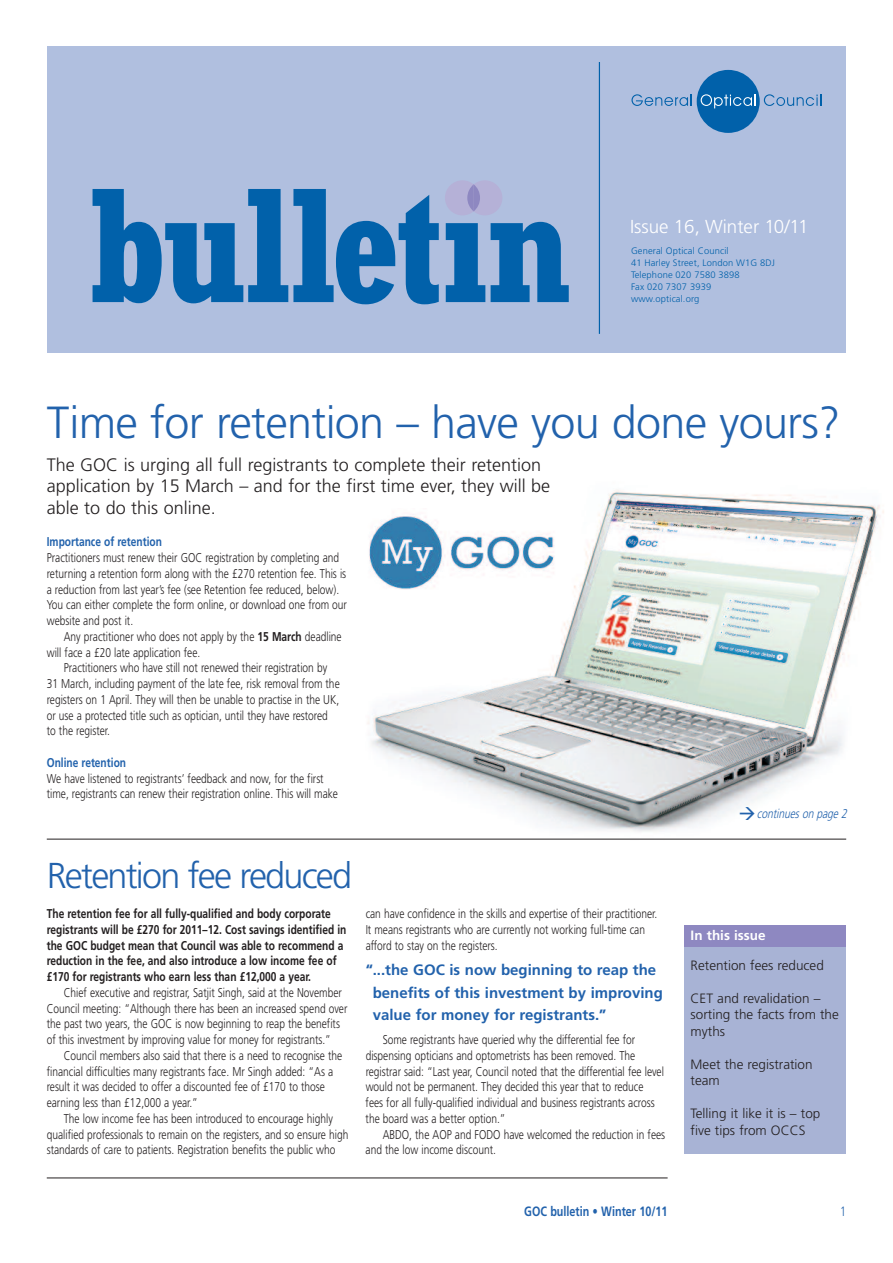
<style>
.page{position:relative;width:893px;height:1263px;background:#fff}
.page>*{position:absolute;margin:0;border:0;box-sizing:border-box;transform-origin:0 0}
.t1{font:300 45px "Frutiger";letter-spacing:-.015em;color:#2262ac}
.t2{font:300 36px "Frutiger";letter-spacing:-.05em;color:#2262ac}
.t3{font:300 18.75px "Frutiger";color:#fff}
.t4{font:300 18px/21.8px "Frutiger";color:#231f20}
.t5{font:700 15px/22.5px "Frutiger";color:#2262ac}
.t6{font:300 13.5px/16.5px "Frutiger";color:#231f20}
.t7{font:700 condensed 13.5px "Frutiger";color:#2262ac}
.t8{font:700 13.5px "Frutiger";color:#fff}
.t9{font:300 condensed 13.5px "Frutiger";color:#2262ac}
.t10{font:300 condensed 12.75px/15.8px "Frutiger";color:#231f20}
.t11{font:700 condensed 12.75px/15.8px "Frutiger";color:#231f20}
.t12{font:700 condensed 12.75px "Frutiger";color:#2262ac}
.t13{font:italic 300 condensed 12.75px "Frutiger";color:#2262ac}
.t14{font:300 9.3px/12px "Frutiger";letter-spacing:.015em;color:#0161aa}
.s1{font-weight:700}
</style>
<div class="page">
<img style="left:366px;top:490px;width:518px;height:350px">
<hr style="left:47px;top:1178px;width:621px;height:1px;background:#231f20">
<div style="left:47px;top:47px;width:798px;height:306px;background:#b0bfdf"></div>
<div style="left:697px;top:70px;width:63px;height:63px;background:#0161aa;border-radius:50%"></div>
<svg style="left:631px;top:94px;width:61px;height:12px"></svg>
<svg style="left:701px;top:94px;width:55px;height:14px"></svg>
<svg style="left:764px;top:94px;width:57px;height:12px"></svg>
<svg style="left:93px;top:189px;width:346px;height:115px"></svg>
<svg style="left:446px;top:223px;width:39px;height:79px"></svg>
<svg style="left:491px;top:222px;width:78px;height:80px"></svg>
<hr style="left:599px;top:62px;width:1px;height:272px;background:#0161aa">
<div style="left:467px;top:180px;width:35px;height:35px;background:#b5b1d7;border-radius:50%"></div>
<div style="left:445px;top:180px;width:35px;height:35px;background:#b5b1d7;border-radius:50%"></div>
<svg style="left:467px;top:184px;width:13px;height:27px"></svg>
<div style="left:685px;top:926px;width:161px;height:227px;background:#a8b3d5"></div>
<div style="left:685px;top:926px;width:161px;height:21px;background:#8e88c1"></div>
<hr style="left:47px;top:839px;width:799px;height:1px;background:#231f20">
<div style="left:358px;top:501px;width:209px;height:101px;background:#fff"></div>
<img style="left:369px;top:514px;width:185px;height:76px">
<svg style="left:740px;top:807px;width:15px;height:13px"></svg>
<h3 class="t3" style="left:630px;top:219px;width:180px">Issue 16, Winter 10/11</h3>
<p class="t14" style="left:631px;top:246px;width:146px">General Optical Council<br>41 Harley Street, London W1G 8DJ<br>Telephone 020 7580 3898<br>Fax 020 7307 3939 www.optical.org</p>
<h1 class="t1" style="left:47px;top:404px;width:795px">Time for retention – have you done yours?</h1>
<h3 class="t4" style="left:47px;top:455px;width:505px">The GOC is urging all full registrants to complete their retention application by 15 March – and for the first time ever, they will be able to do this online.</h3>
<p class="t12" style="left:47px;top:534px;width:117px">Importance of retention</p>
<p class="t10" style="left:47px;top:550px;width:302px">Practitioners must renew their GOC registration by completing and returning a retention form along with the £270 retention fee. This is a reduction from last year’s fee (see Retention fee reduced, below).<br>You can either complete the form online, or download one from our website and post it.</p>
<p class="t10" style="left:47px;top:628px;width:296px;text-indent:17px">Any practitioner who does not apply by the <span class="s1">15 March</span> deadline will face a £20 late application fee.</p>
<p class="t10" style="left:47px;top:660px;width:294px;text-indent:17px">Practitioners who have still not renewed their registration by 31 March, including payment of the late fee, risk removal from the registers on 1 April. They will then be unable to practise in the UK, or use a protected title such as optician, until they have restored to the register.</p>
<p class="t12" style="left:47px;top:755px;width:81px">Online retention</p>
<p class="t10" style="left:47px;top:770px;width:293px">We have listened to registrants’ feedback and now, for the first time, registrants can renew their registration online. This will make</p>
<h2 class="t2" style="left:47px;top:861px;width:307px">Retention fee reduced</h2>
<p class="t11" style="left:47px;top:906px;width:301px">The retention fee for all fully-qualified and body corporate registrants will be £270 for 2011–12. Cost savings identified in the GOC budget mean that Council was able to recommend a reduction in the fee, and also introduce a low income fee of £170 for registrants who earn less than £12,000 a year.</p>
<p class="t10" style="left:47px;top:984px;width:302px;text-indent:17px">Chief executive and registrar, Satjit Singh, said at the November Council meeting: “Although there has been an increased spend over the past two years, the GOC is now beginning to reap the benefits of this investment by improving value for money for registrants.”</p>
<p class="t10" style="left:47px;top:1047px;width:297px;text-indent:17px">Council members also said that there is a need to recognise the financial difficulties many registrants face. Mr Singh added: “As a result it was decided to offer a discounted fee of £170 to those earning less than £12,000 a year.”</p>
<p class="t10" style="left:47px;top:1110px;width:303px;text-indent:17px">The low income fee has been introduced to encourage highly qualified professionals to remain on the registers, and so ensure high standards of care to patients. Registration benefits the public who</p>
<p class="t10" style="left:366px;top:906px;width:293px">can have confidence in the skills and expertise of their practitioner.<br>It means registrants who are currently not working full-time can afford to stay on the registers.</p>
<p class="t5" style="left:373px;top:960px;width:292px;text-indent:-7px">“...the GOC is now beginning to reap the benefits of this investment by improving value for money for registrants.”</p>
<p class="t10" style="left:366px;top:1032px;width:300px;text-indent:17px">Some registrants have queried why the differential fee for dispensing opticians and optometrists has been removed. The registrar said: “Last year, Council noted that the differential fee level would not be permanent. They decided this year that to reduce fees for all fully-qualified individual and business registrants across the board was a better option.”</p>
<p class="t10" style="left:366px;top:1126px;width:301px;text-indent:17px">ABDO, the AOP and FODO have welcomed the reduction in fees and the low income discount.</p>
<p class="t13" style="left:757px;top:806px;width:93px">continues on page 2</p>
<p class="t8" style="left:691px;top:930px;width:76px">In this issue</p>
<p class="t6" style="left:691px;top:958px;width:135px">Retention fees reduced</p>
<p class="t6" style="left:691px;top:991px;width:150px">CET and revalidation – sorting the facts from the myths</p>
<p class="t6" style="left:691px;top:1057px;width:123px">Meet the registration team</p>
<p class="t6" style="left:691px;top:1106px;width:131px">Telling it like it is – top five tips from OCCS</p>
<p class="t7" style="left:524px;top:1203px;width:145px">GOC bulletin • Winter 10/11</p>
<p class="t9" style="left:840px;top:1203px;width:8px">1</p>
</div>
